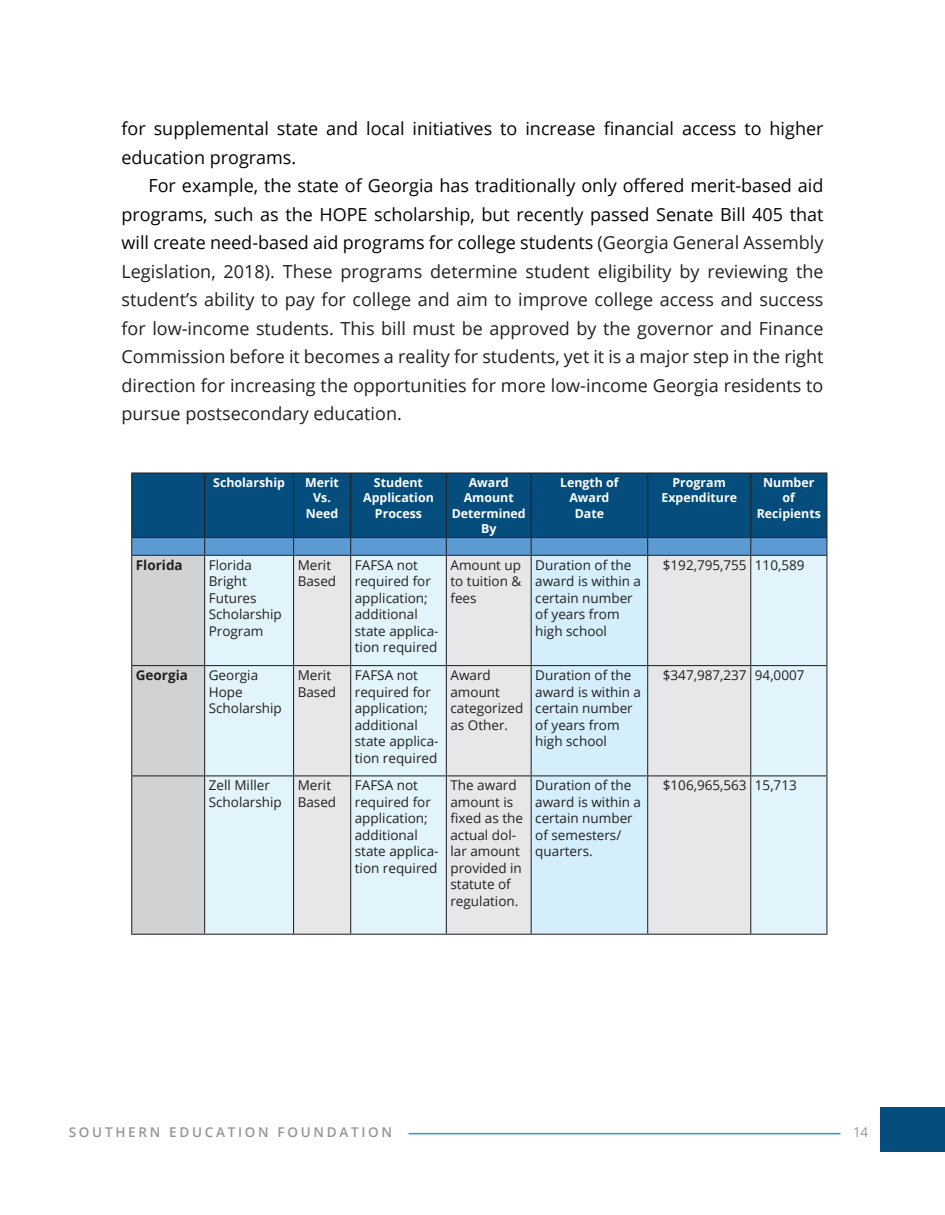
<style>
.page{position:relative;width:945px;height:1215px;background:#fff}
.page>*{position:absolute;margin:0;border:0;box-sizing:border-box;transform-origin:0 0}
.t1{font:18px/28.5px "Open Sans";color:#231f20;text-align:justify}
.t2{font:18px/28.5px "Open Sans";color:#040503}
.t3{font:13.5px/16.5px "Open Sans";color:#231f20}
.t4{font:600 13.5px "Open Sans";letter-spacing:.2em;color:#939598}
.t5{font:700 13.5px "Open Sans";color:#231f20}
.t6{font:13.5px "Open Sans";color:#939598}
.t7{font:700 12.45px/15.6px "Open Sans";color:#fff;text-align:center}
.s1{color:#040503}
</style>
<div class="page">
<hr style="left:409px;top:1133px;width:432px;height:1px;background:#199eda">
<div style="left:881px;top:1107px;width:64px;height:44px;background:#044d7c"></div>
<hr style="left:131px;top:472px;width:74px;height:2px;background:#231f20">
<hr style="left:205px;top:472px;width:89px;height:2px;background:#231f20">
<hr style="left:294px;top:472px;width:57px;height:2px;background:#231f20">
<hr style="left:351px;top:472px;width:95px;height:2px;background:#231f20">
<hr style="left:446px;top:472px;width:85px;height:2px;background:#231f20">
<hr style="left:531px;top:472px;width:117px;height:2px;background:#231f20">
<hr style="left:648px;top:472px;width:103px;height:2px;background:#231f20">
<hr style="left:751px;top:472px;width:76px;height:2px;background:#231f20">
<svg style="left:131px;top:473px;width:696px;height:461px;background:#b9cfdd"></svg>
<hr style="left:131px;top:555px;width:74px;height:1px;background:#231f20">
<hr style="left:131px;top:556px;width:1px;height:109px;background:#231f20">
<hr style="left:205px;top:555px;width:89px;height:1px;background:#231f20">
<hr style="left:204px;top:556px;width:1px;height:109px;background:#231f20">
<hr style="left:294px;top:555px;width:57px;height:1px;background:#231f20">
<hr style="left:293px;top:556px;width:1px;height:109px;background:#231f20">
<hr style="left:351px;top:555px;width:95px;height:1px;background:#231f20">
<hr style="left:350px;top:556px;width:1px;height:109px;background:#231f20">
<hr style="left:446px;top:555px;width:85px;height:1px;background:#231f20">
<hr style="left:446px;top:556px;width:1px;height:109px;background:#231f20">
<hr style="left:531px;top:555px;width:117px;height:1px;background:#231f20">
<hr style="left:531px;top:556px;width:1px;height:109px;background:#231f20">
<hr style="left:648px;top:555px;width:103px;height:1px;background:#231f20">
<hr style="left:647px;top:556px;width:1px;height:109px;background:#231f20">
<hr style="left:751px;top:555px;width:76px;height:1px;background:#231f20">
<hr style="left:750px;top:556px;width:1px;height:109px;background:#231f20">
<hr style="left:826px;top:556px;width:1px;height:109px;background:#231f20">
<hr style="left:131px;top:665px;width:74px;height:1px;background:#231f20">
<hr style="left:131px;top:666px;width:1px;height:109px;background:#231f20">
<hr style="left:205px;top:665px;width:89px;height:1px;background:#231f20">
<hr style="left:204px;top:666px;width:1px;height:109px;background:#231f20">
<hr style="left:294px;top:665px;width:57px;height:1px;background:#231f20">
<hr style="left:293px;top:666px;width:1px;height:109px;background:#231f20">
<hr style="left:351px;top:665px;width:95px;height:1px;background:#231f20">
<hr style="left:350px;top:666px;width:1px;height:109px;background:#231f20">
<hr style="left:446px;top:665px;width:85px;height:1px;background:#231f20">
<hr style="left:446px;top:666px;width:1px;height:109px;background:#231f20">
<hr style="left:531px;top:665px;width:117px;height:1px;background:#231f20">
<hr style="left:531px;top:666px;width:1px;height:109px;background:#231f20">
<hr style="left:648px;top:665px;width:103px;height:1px;background:#231f20">
<hr style="left:647px;top:666px;width:1px;height:109px;background:#231f20">
<hr style="left:751px;top:665px;width:76px;height:1px;background:#231f20">
<hr style="left:750px;top:666px;width:1px;height:109px;background:#231f20">
<hr style="left:826px;top:666px;width:1px;height:109px;background:#231f20">
<hr style="left:131px;top:775px;width:74px;height:1px;background:#231f20">
<hr style="left:131px;top:776px;width:1px;height:158px;background:#231f20">
<hr style="left:205px;top:775px;width:89px;height:1px;background:#231f20">
<hr style="left:204px;top:776px;width:1px;height:158px;background:#231f20">
<hr style="left:294px;top:775px;width:57px;height:1px;background:#231f20">
<hr style="left:293px;top:776px;width:1px;height:158px;background:#231f20">
<hr style="left:351px;top:775px;width:95px;height:1px;background:#231f20">
<hr style="left:350px;top:776px;width:1px;height:158px;background:#231f20">
<hr style="left:446px;top:775px;width:85px;height:1px;background:#231f20">
<hr style="left:446px;top:776px;width:1px;height:158px;background:#231f20">
<hr style="left:531px;top:775px;width:117px;height:1px;background:#231f20">
<hr style="left:531px;top:776px;width:1px;height:158px;background:#231f20">
<hr style="left:648px;top:775px;width:103px;height:1px;background:#231f20">
<hr style="left:647px;top:776px;width:1px;height:158px;background:#231f20">
<hr style="left:751px;top:775px;width:76px;height:1px;background:#231f20">
<hr style="left:750px;top:776px;width:1px;height:158px;background:#231f20">
<hr style="left:826px;top:776px;width:1px;height:158px;background:#231f20">
<hr style="left:131px;top:934px;width:74px;height:1px;background:#231f20">
<hr style="left:205px;top:934px;width:89px;height:1px;background:#231f20">
<hr style="left:294px;top:934px;width:57px;height:1px;background:#231f20">
<hr style="left:351px;top:934px;width:95px;height:1px;background:#231f20">
<hr style="left:446px;top:934px;width:85px;height:1px;background:#231f20">
<hr style="left:531px;top:934px;width:117px;height:1px;background:#231f20">
<hr style="left:648px;top:934px;width:103px;height:1px;background:#231f20">
<hr style="left:751px;top:934px;width:76px;height:1px;background:#231f20">
<h1 class="t2" style="left:122px;top:114px;width:704px">for supplemental state and local initiatives to increase financial access to higher education programs.</h1>
<p class="t1" style="left:122px;top:171px;width:704px;text-indent:27px"><span class="s1">For example, the state of Georgia has traditionally only offered merit-based aid programs, such as the HOPE scholarship, but recently passed Senate Bill 405 that will create need-based aid programs for college students</span> (Georgia General Assembly Legislation, 2018). These programs determine student eligibility by reviewing the student’s ability to pay for college and aim to improve college access and success for low-income students. This bill must be approved by the governor and Finance Commission before it becomes a reality for students, yet it is a major step in the right direction for increasing the opportunities for more low-income Georgia residents to pursue postsecondary education.</p>
<p class="t7" style="left:213px;top:474px;width:73px">Scholarship</p>
<p class="t7" style="left:305px;top:474px;width:35px">Merit<br>Vs.<br>Need</p>
<p class="t7" style="left:363px;top:474px;width:72px">Student<br>Application<br>Process</p>
<p class="t7" style="left:452px;top:474px;width:76px">Award<br>Amount<br>Determined<br>By</p>
<p class="t7" style="left:560px;top:474px;width:60px">Length of<br>Award<br>Date</p>
<p class="t7" style="left:661px;top:474px;width:77px">Program<br>Expenditure</p>
<p class="t7" style="left:757px;top:474px;width:66px">Number of<br>Recipients</p>
<p class="t5" style="left:136px;top:555px;width:48px">Florida</p>
<p class="t3" style="left:209px;top:556px;width:75px">Florida<br>Bright<br>Futures<br>Scholarship<br>Program</p>
<p class="t3" style="left:298px;top:556px;width:40px">Merit<br>Based</p>
<p class="t3" style="left:355px;top:556px;width:85px">FAFSA not required for application; additional state applica&shy;tion required</p>
<p class="t3" style="left:450px;top:556px;width:72px;text-align:justify">Amount up to tuition &amp; fees</p>
<p class="t3" style="left:535px;top:556px;width:107px">Duration of the award is within a certain number of years from high school</p>
<p class="t3" style="left:663px;top:556px;width:143px">$192,795,755 110,589</p>
<p class="t5" style="left:136px;top:666px;width:54px">Georgia</p>
<p class="t3" style="left:209px;top:667px;width:75px">Georgia<br>Hope<br>Scholarship</p>
<p class="t3" style="left:298px;top:667px;width:40px">Merit<br>Based</p>
<p class="t3" style="left:355px;top:667px;width:85px">FAFSA not required for application; additional state applica&shy;tion required</p>
<p class="t3" style="left:450px;top:667px;width:74px">Award amount categorized as Other.</p>
<p class="t3" style="left:535px;top:667px;width:107px">Duration of the award is within a certain number of years from high school</p>
<p class="t3" style="left:663px;top:667px;width:143px">$347,987,237 94,0007</p>
<p class="t3" style="left:209px;top:777px;width:75px">Zell Miller<br>Scholarship</p>
<p class="t3" style="left:298px;top:777px;width:40px">Merit<br>Based</p>
<p class="t3" style="left:355px;top:777px;width:85px">FAFSA not required for application; additional state applica&shy;tion required</p>
<p class="t3" style="left:450px;top:777px;width:74px">The award amount is fixed as the actual dol&shy;lar amount provided in statute of regulation.</p>
<p class="t3" style="left:535px;top:777px;width:107px">Duration of the award is within a certain number of semesters/ quarters.</p>
<p class="t3" style="left:663px;top:777px;width:135px">$106,965,563 15,713</p>
<p class="t4" style="left:69px;top:1123px;width:325px">SOUTHERN EDUCATION FOUNDATION</p>
<p class="t6" style="left:853px;top:1123px;width:16px">14</p>
</div>
